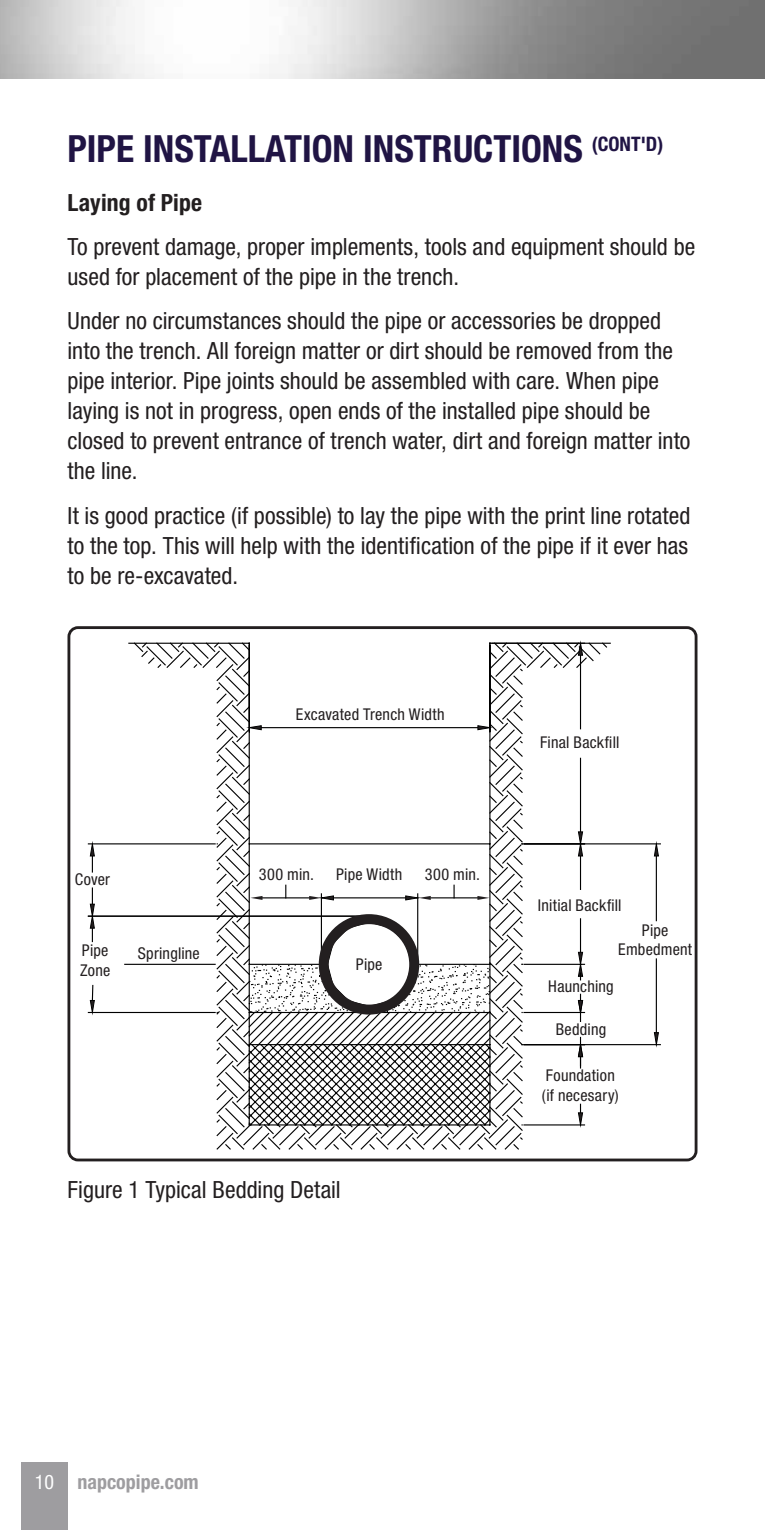
<style>
.page{position:relative;width:765px;height:1530px;background:#fff}
.page>*{position:absolute;margin:0;border:0;box-sizing:border-box;transform-origin:0 0}
.t1{font:700 condensed 37.5px "Helvetica Neue LT Std";color:#201444}
.t2{font:condensed 23.75px/30px "Helvetica Neue LT Std";letter-spacing:.005em;color:#231f20}
.t3{font:700 condensed 23.75px "Helvetica Neue LT Std";letter-spacing:.005em;color:#231f20}
.t4{font:700 condensed 20px "Helvetica Neue LT Std";color:#9e9da0}
.t5{font:condensed 16.25px/19.5px "Helvetica Neue LT Std";letter-spacing:.015em;color:#231f20}
.s1{font-weight:400;color:#fff}
</style>
<div class="page">
<div style="left:67px;top:626px;width:630px;height:535px;border:3px solid #231f20;border-radius:9px"></div>
<hr style="left:88px;top:1012px;width:127px;height:1px;background:#000">
<hr style="left:524px;top:843px;width:136px;height:1px;background:#000">
<hr style="left:524px;top:1044px;width:136px;height:1px;background:#000">
<hr style="left:656px;top:856px;width:1px;height:65px;background:#000">
<hr style="left:656px;top:959px;width:1px;height:74px;background:#000">
<svg style="left:654px;top:843px;width:5px;height:13px"></svg>
<svg style="left:654px;top:1033px;width:5px;height:12px"></svg>
<hr style="left:88px;top:843px;width:127px;height:1px;background:#000">
<hr style="left:88px;top:916px;width:278px;height:1px;background:#000">
<svg style="left:90px;top:903px;width:1px;height:26px"></svg>
<svg style="left:133px;top:642px;width:475px;height:508px"></svg>
<svg style="left:248px;top:897px;width:244px;height:230px"></svg>
<svg style="left:250px;top:896px;width:12px;height:4px"></svg>
<svg style="left:309px;top:896px;width:25px;height:4px"></svg>
<svg style="left:285px;top:885px;width:1px;height:13px"></svg>
<hr style="left:431px;top:897px;width:48px;height:1px;background:#000">
<svg style="left:406px;top:896px;width:25px;height:4px"></svg>
<svg style="left:477px;top:896px;width:12px;height:4px"></svg>
<svg style="left:454px;top:885px;width:1px;height:13px"></svg>
<svg style="left:578px;top:952px;width:5px;height:28px"></svg>
<div style="left:319px;top:914px;width:100px;height:101px;border:10px solid #231f20;border-radius:50%"></div>
<div style="left:21px;top:1462px;width:47px;height:68px;background:#9e9da0"></div>
<h1 class="t1" style="left:68px;top:126px;width:597px">PIPE INSTALLATION INSTRUCTIONS <sup>(CONT'D)</sup></h1>
<p class="t3" style="left:68px;top:188px;width:136px">Laying of Pipe</p>
<p class="t2" style="left:68px;top:232px;width:629px">To prevent damage, proper implements, tools and equipment should be used for placement of the pipe in the trench.</p>
<p class="t2" style="left:68px;top:306px;width:625px">Under no circumstances should the pipe or accessories be dropped into the trench. All foreign matter or dirt should be removed from the pipe interior. Pipe joints should be assembled with care. When pipe laying is not in progress, open ends of the installed pipe should be closed to prevent entrance of trench water, dirt and foreign matter into the line.</p>
<p class="t2" style="left:68px;top:500px;width:624px;text-align:justify">It is good practice (if possible) to lay the pipe with the print line rotated to the top. This will help with the identification of the pipe if it ever has to be re-excavated.</p>
<p class="t5" style="left:75px;top:869px;width:37px">Cover</p>
<p class="t5" style="left:82px;top:941px;width:28px">Pipe</p>
<p class="t5" style="left:138px;top:943px;width:64px">Springline</p>
<p class="t5" style="left:80px;top:960px;width:32px">Zone</p>
<p class="t5" style="left:296px;top:704px;width:150px">Excavated Trench Width</p>
<p class="t5" style="left:259px;top:864px;width:57px">300 min.</p>
<p class="t5" style="left:336px;top:864px;width:68px">Pipe Width</p>
<p class="t5" style="left:425px;top:864px;width:57px">300 min.</p>
<p class="t5" style="left:356px;top:954px;width:28px">Pipe</p>
<p class="t2" style="left:68px;top:1174px;width:275px">Figure 1 Typical Bedding Detail</p>
<p class="t5" style="left:540px;top:732px;width:81px">Final Backfill</p>
<p class="t5" style="left:538px;top:895px;width:85px">Initial Backfill</p>
<p class="t5" style="left:618px;top:920px;width:75px;text-align:center">Pipe<br>Embedment</p>
<p class="t5" style="left:548px;top:976px;width:67px">Haunching</p>
<p class="t5" style="left:556px;top:1019px;width:52px">Bedding</p>
<p class="t5" style="left:542px;top:1066px;width:78px">Foundation (if necesary)</p>
<p class="t4" style="left:35px;top:1470px;width:165px"><span class="s1">10</span> napcopipe.com</p>
</div>
